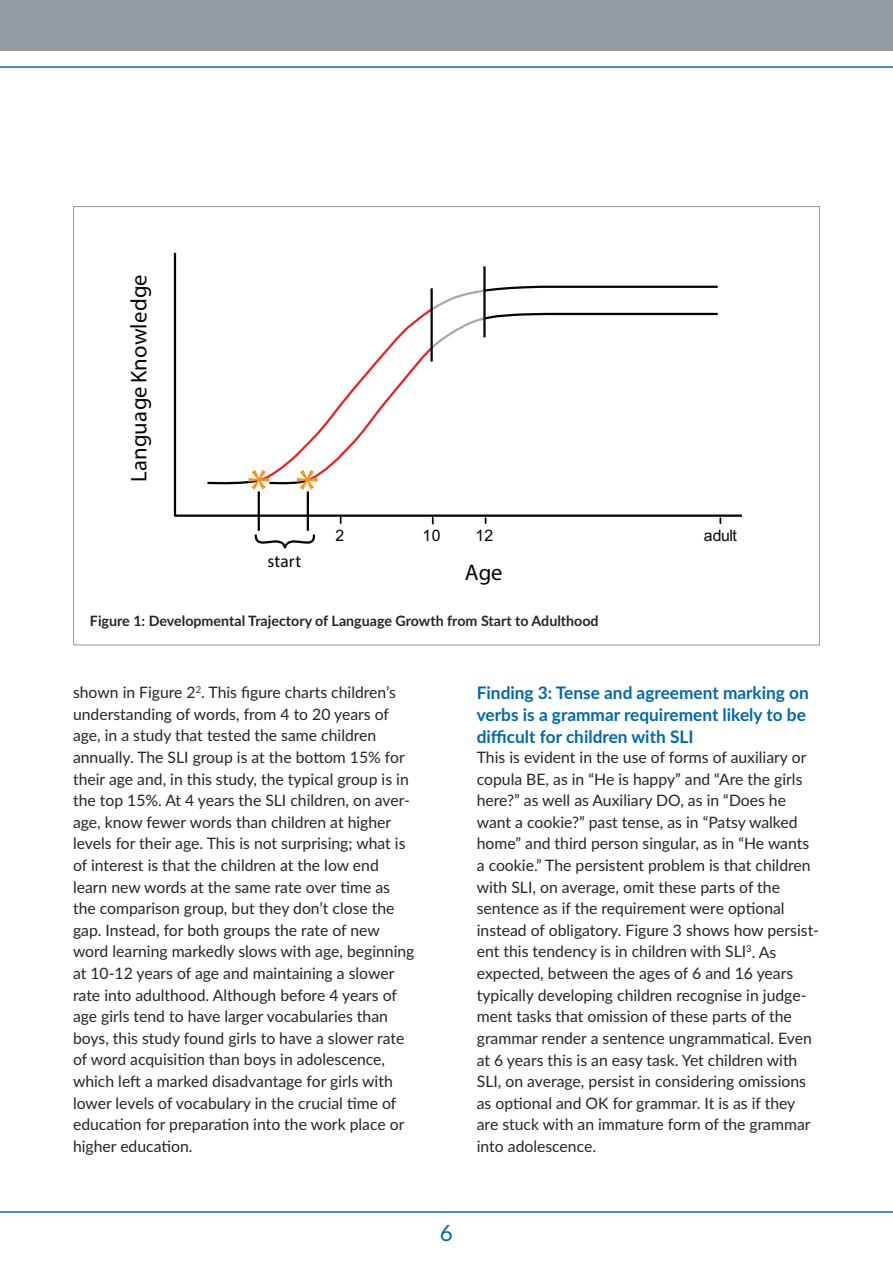
<style>
.page{position:relative;width:893px;height:1263px;background:#fff}
.page>*{position:absolute;margin:0;border:0;box-sizing:border-box;transform-origin:0 0}
.t1{font:22.65px "Myriad Pro";color:#050504}
.t2{font:22.5px "Lato";color:#0067b1}
.t3{font:17.4px "Myriad Pro";letter-spacing:.005em;color:#050504}
.t4{font:700 17.25px/21.6px "Lato";color:#0067b1}
.t5{font:15.9px "Arial MT+T42";letter-spacing:-.01em;color:#050604}
.t6{font:15.75px/21.6px "Lato";color:#272526}
.t7{font:700 14.25px "Lato";color:#272526}
</style>
<div class="page">
<svg style="left:173px;top:252px;width:569px;height:266px"></svg>
<hr style="left:258px;top:491px;width:2px;height:40px;background:#050504">
<hr style="left:307px;top:491px;width:2px;height:40px;background:#050504">
<svg style="left:254px;top:534px;width:61px;height:15px"></svg>
<hr style="left:483px;top:266px;width:3px;height:71px;background:#050504">
<svg style="left:205px;top:284px;width:515px;height:206px"></svg>
<div style="left:0;top:0;width:893px;height:51px;background:#939ba1"></div>
<hr style="left:0;top:66px;width:893px;height:2px;background:#0067b1">
<hr style="left:0;top:1211px;width:893px;height:2px;background:#0067b1">
<h1 class="t1" style="left:130px;top:482px;width:209px;rotate:-90deg">Language Knowledge</h1>
<p class="t3" style="left:268px;top:554px;width:35px">start</p>
<p class="t5" style="left:335px;top:524px;width:10px">2</p>
<p class="t5" style="left:423px;top:525px;width:19px">10</p>
<p class="t5" style="left:476px;top:525px;width:19px">12</p>
<p class="t5" style="left:704px;top:525px;width:35px">adult</p>
<h1 class="t1" style="left:465px;top:564px;width:39px">Age</h1>
<p class="t7" style="left:90px;top:613px;width:510px">Figure 1: Developmental Trajectory of Language Growth from Start to Adulthood</p>
<p class="t6" style="left:73px;top:682px;width:343px">shown in Figure 2<sup>2</sup>. This figure charts children’s understanding of words, from 4 to 20 years of age, in a study that tested the same children annually. The SLI group is at the bottom 15% for their age and, in this study, the typical group is in the top 15%. At 4 years the SLI children, on aver&shy;age, know fewer words than children at higher levels for their age. This is not surprising; what is of interest is that the children at the low end learn new words at the same rate over time as the comparison group, but they don’t close the gap. Instead, for both groups the rate of new word learning markedly slows with age, beginning at 10-12 years of age and maintaining a slower rate into adulthood. Although before 4 years of age girls tend to have larger vocabularies than boys, this study found girls to have a slower rate of word acquisition than boys in adolescence, which left a marked disadvantage for girls with lower levels of vocabulary in the crucial time of education for preparation into the work place or higher education.</p>
<p class="t4" style="left:477px;top:683px;width:334px">Finding 3: Tense and agreement marking on verbs is a grammar requirement likely to be difficult for children with SLI</p>
<p class="t6" style="left:477px;top:747px;width:344px">This is evident in the use of forms of auxiliary or copula BE, as in “He is happy” and “Are the girls here?” as well as Auxiliary DO, as in “Does he want a cookie?” past tense, as in “Patsy walked home” and third person singular, as in “He wants a cookie.” The persistent problem is that children with SLI, on average, omit these parts of the sentence as if the requirement were optional instead of obligatory. Figure 3 shows how persist&shy;ent this tendency is in children with SLI<sup>3</sup>. As expected, between the ages of 6 and 16 years typically developing children recognise in judge&shy;ment tasks that omission of these parts of the grammar render a sentence ungrammatical. Even at 6 years this is an easy task. Yet children with SLI, on average, persist in considering omissions as optional and OK for grammar. It is as if they are stuck with an immature form of the grammar into adolescence.</p>
<h2 class="t2" style="left:440px;top:1220px;width:15px">6</h2>
</div>
